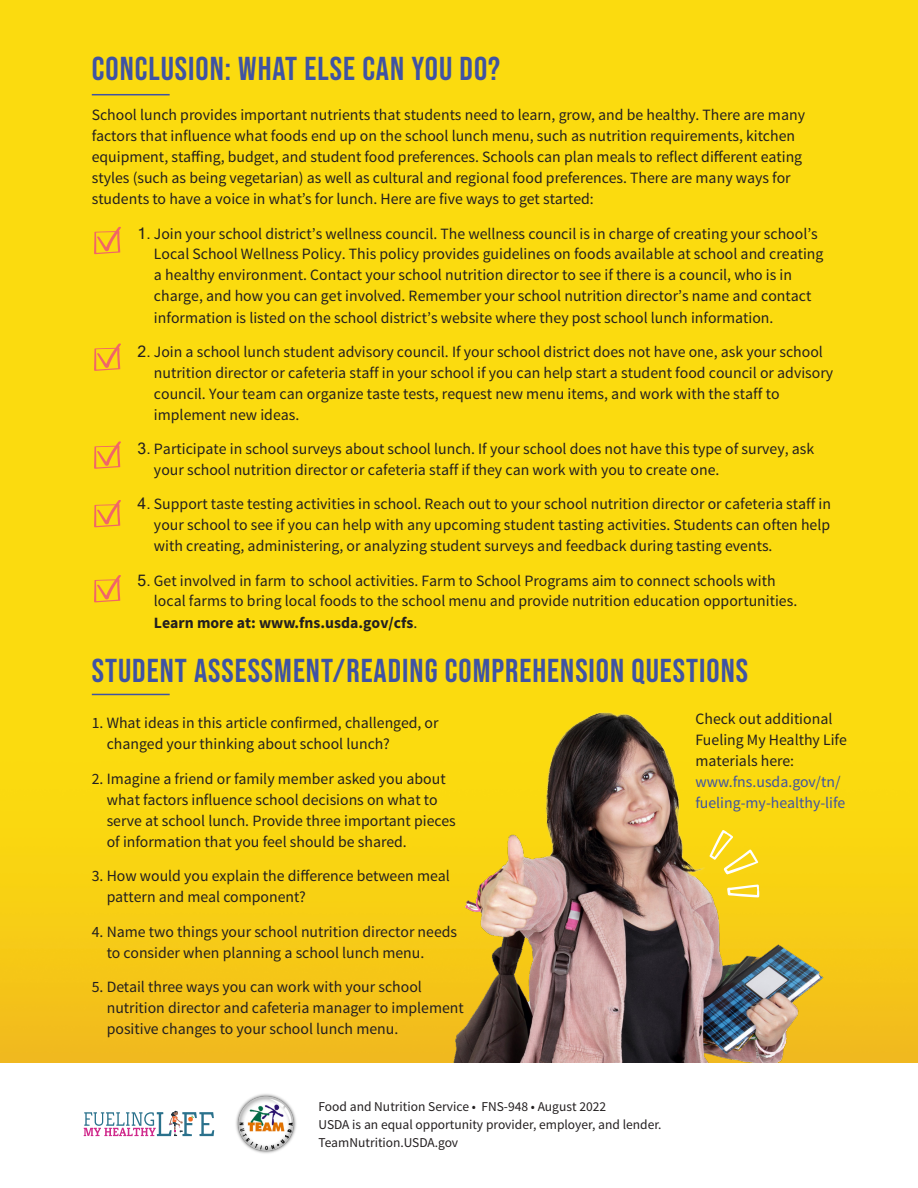
<style>
.page{position:relative;width:918px;height:1188px;background:#fff}
.page>*{position:absolute;margin:0;border:0;box-sizing:border-box;transform-origin:0 0}
.t1{font:33px "Bebas Neue";letter-spacing:.03em;color:#3f53a3}
.t2{font:15.75px/21px "Source Sans Pro";color:#231f20}
.t3{font:700 15.75px "Source Sans Pro";color:#231f20}
.t4{font:13.5px "Source Sans Pro";color:#231f20}
.s1{font-family:"Microsoft Sans Serif"}
.s2{font-weight:400}
.s3{color:#3f53a3}
</style>
<div class="page">
<img style="left:0;top:0;width:918px;height:1063px">
<hr style="left:92px;top:94px;width:78px;height:1px;background:#3f53a3">
<svg style="left:94px;top:227px;width:27px;height:27px"></svg>
<svg style="left:94px;top:343px;width:27px;height:28px"></svg>
<svg style="left:94px;top:441px;width:27px;height:28px"></svg>
<svg style="left:94px;top:500px;width:27px;height:27px"></svg>
<svg style="left:94px;top:575px;width:27px;height:27px"></svg>
<hr style="left:92px;top:694px;width:78px;height:1px;background:#3f53a3">
<svg style="left:84px;top:1111px;width:130px;height:25px"></svg>
<img style="left:236px;top:1094px;width:60px;height:60px">
<img style="left:409px;top:666px;width:428px;height:397px">
<svg style="left:709px;top:830px;width:50px;height:45px;background:#fadb35"></svg>
<svg style="left:727px;top:885px;width:32px;height:12px"></svg>
<h2 class="t1" style="left:92px;top:50px;width:410px">CONCLUSION: WHAT ELSE CAN YOU DO?</h2>
<p class="t2" style="left:92px;top:105px;width:715px">School lunch provides important nutrients that students need to learn, grow, and be healthy. There are many factors that influence what foods end up on the school lunch menu, such as nutrition requirements, kitchen equipment, staffing, budget, and student food preferences. Schools can plan meals to reflect different eating styles (such as being vegetarian) as well as cultural and regional food preferences. There are many ways for students to have a voice in what’s for lunch. Here are five ways to get started:</p>
<p class="t2" style="left:154px;top:223px;width:671px;text-indent:-16px"><span class="s1">1.</span> Join your school district’s wellness council. The wellness council is in charge of creating your school’s Local School Wellness Policy. This policy provides guidelines on foods available at school and creating a healthy environment. Contact your school nutrition director to see if there is a council, who is in charge, and how you can get involved. Remember your school nutrition director’s name and contact information is listed on the school district’s website where they post school lunch information.</p>
<p class="t2" style="left:154px;top:341px;width:681px;text-indent:-16px"><span class="s1">2.</span> Join a school lunch student advisory council. If your school district does not have one, ask your school nutrition director or cafeteria staff in your school if you can help start a student food council or advisory council. Your team can organize taste tests, request new menu items, and work with the staff to implement new ideas.</p>
<p class="t2" style="left:154px;top:438px;width:662px;text-indent:-16px"><span class="s1">3.</span> Participate in school surveys about school lunch. If your school does not have this type of survey, ask your school nutrition director or cafeteria staff if they can work with you to create one.</p>
<p class="t2" style="left:154px;top:494px;width:679px;text-align:justify;text-indent:-16px"><span class="s1">4.</span> Support taste testing activities in school. Reach out to your school nutrition director or cafeteria staff in your school to see if you can help with any upcoming student tasting activities. Students can often help with creating, administering, or analyzing student surveys and feedback during tasting events.</p>
<p class="t2" style="left:154px;top:570px;width:645px;text-indent:-16px"><span class="s1">5.</span> Get involved in farm to school activities. Farm to School Programs aim to connect schools with local farms to bring local foods to the school menu and provide nutrition education opportunities.</p>
<p class="t3" style="left:154px;top:612px;width:265px">Learn more at: www.fns.usda.gov/cfs<span class="s2">.</span></p>
<h2 class="t1" style="left:92px;top:652px;width:658px">STUDENT ASSESSMENT/READING COMPREHENSION QUESTIONS</h2>
<p class="t2" style="left:696px;top:708px;width:153px">Check out additional<br>Fueling My Healthy Life materials here: <span class="s3">www.fns.usda.gov/tn/ fueling-my-healthy-life</span></p>
<p class="t2" style="left:107px;top:713px;width:333px;text-indent:-15px">1. What ideas in this article confirmed, challenged, or changed your thinking about school lunch?</p>
<p class="t2" style="left:107px;top:768px;width:351px;text-indent:-15px">2. Imagine a friend or family member asked you about what factors influence school decisions on what to serve at school lunch. Provide three important pieces of information that you feel should be shared.</p>
<p class="t2" style="left:107px;top:866px;width:345px;text-indent:-15px">3. How would you explain the difference between meal pattern and meal component?</p>
<p class="t2" style="left:107px;top:921px;width:352px;text-indent:-15px">4. Name two things your school nutrition director needs to consider when planning a school lunch menu.</p>
<p class="t2" style="left:107px;top:977px;width:359px;text-indent:-15px">5. Detail three ways you can work with your school nutrition director and cafeteria manager to implement positive changes to your school lunch menu.</p>
<p class="t4" style="left:319px;top:1098px;width:289px">Food and Nutrition Service • FNS-948 • August 2022</p>
<p class="t4" style="left:319px;top:1116px;width:345px">USDA is an equal opportunity provider, employer, and lender.</p>
<p class="t4" style="left:319px;top:1134px;width:141px">TeamNutrition.USDA.gov</p>
</div>
